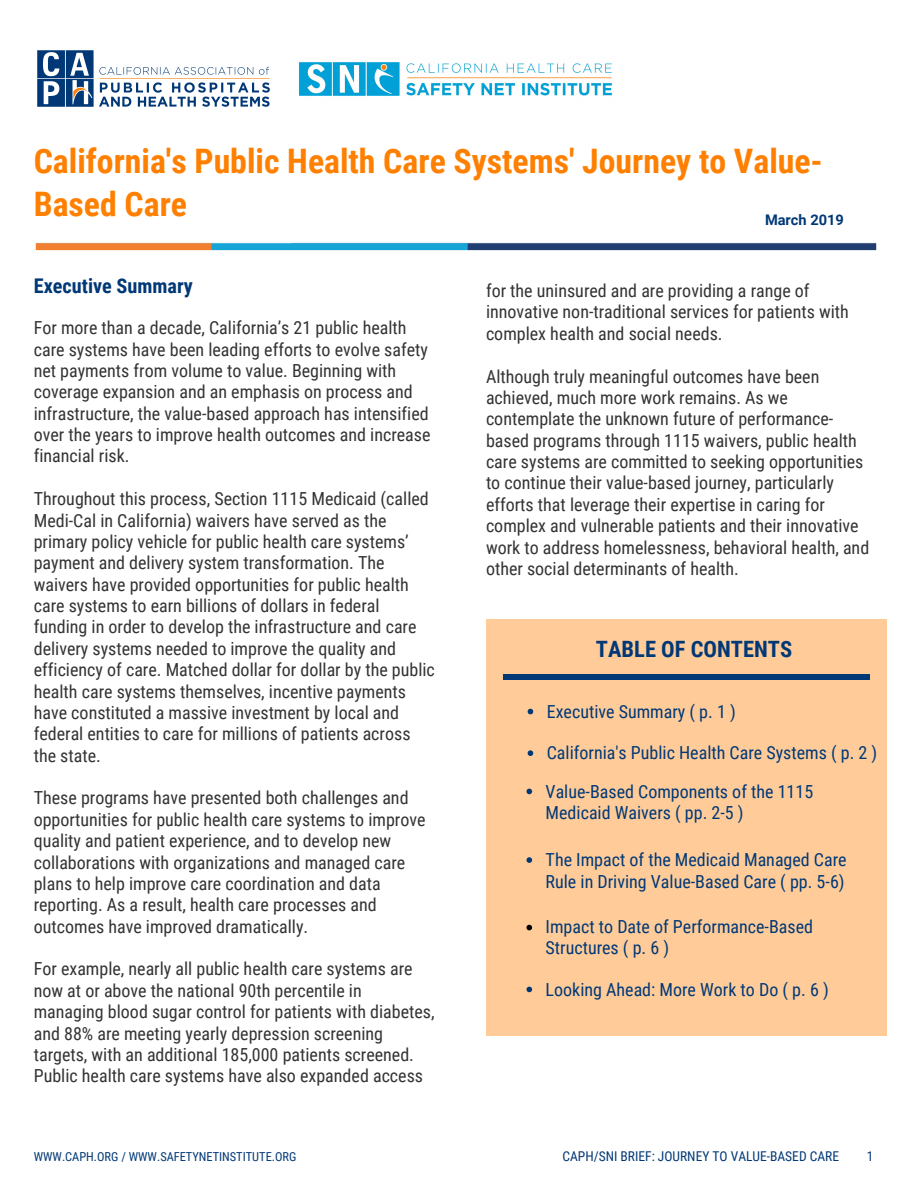
<style>
.page{position:relative;width:918px;height:1188px;background:#fff}
.page>*{position:absolute;margin:0;border:0;box-sizing:border-box;transform-origin:0 0}
.t1{font:700 33.75px/42.8px "Roboto Condensed";color:#ff8000}
.t2{font:700 22.5px "Roboto Condensed";color:#003876}
.t3{font:700 20.25px "Roboto Condensed";color:#003876}
.t4{font:18px/21.3px "Roboto Condensed";color:#333}
.t5{font:18px/21.3px "Roboto Condensed";color:#003876}
.t6{font:700 14.7px "Roboto";color:#003876}
.t7{font:13.5px "Roboto Condensed";color:#003876}
.t8{font:12.3px "Roboto Condensed";color:#003876}
</style>
<div class="page">
<img style="left:35px;top:242px;width:842px;height:9px">
<img style="left:37px;top:50px;width:233px;height:57px">
<img style="left:299px;top:62px;width:313px;height:34px">
<div style="left:486px;top:620px;width:401px;height:416px;background:#fc9"></div>
<div style="left:503px;top:674px;width:367px;height:5px;background:#003876"></div>
<svg style="left:528px;top:709px;width:5px;height:5px"></svg>
<svg style="left:528px;top:750px;width:5px;height:6px"></svg>
<svg style="left:526px;top:789px;width:6px;height:5px"></svg>
<svg style="left:526px;top:857px;width:6px;height:6px"></svg>
<svg style="left:526px;top:925px;width:6px;height:5px"></svg>
<svg style="left:526px;top:987px;width:6px;height:5px"></svg>
<h1 class="t1" style="left:34px;top:139px;width:791px">California's Public Health Care Systems' Journey to Value-<br>Based Care</h1>
<p class="t6" style="left:765px;top:209px;width:81px">March 2019</p>
<p class="t3" style="left:34px;top:271px;width:161px">Executive Summary</p>
<p class="t4" style="left:34px;top:316px;width:398px">For more than a decade, California’s 21 public health care systems have been leading efforts to evolve safety net payments from volume to value. Beginning with coverage expansion and an emphasis on process and infrastructure, the value-based approach has intensified over the years to improve health outcomes and increase financial risk.</p>
<p class="t4" style="left:34px;top:487px;width:403px">Throughout this process, Section 1115 Medicaid (called Medi-Cal in California) waivers have served as the primary policy vehicle for public health care systems’ payment and delivery system transformation. The waivers have provided opportunities for public health care systems to earn billions of dollars in federal funding in order to develop the infrastructure and care delivery systems needed to improve the quality and efficiency of care. Matched dollar for dollar by the public health care systems themselves, incentive payments have constituted a massive investment by local and federal entities to care for millions of patients across the state.</p>
<p class="t4" style="left:34px;top:787px;width:393px">These programs have presented both challenges and opportunities for public health care systems to improve quality and patient experience, and to develop new collaborations with organizations and managed care plans to help improve care coordination and data reporting. As a result, health care processes and outcomes have improved dramatically.</p>
<p class="t4" style="left:34px;top:958px;width:402px">For example, nearly all public health care systems are now at or above the national 90th percentile in managing blood sugar control for patients with diabetes, and 88% are meeting yearly depression screening targets, with an additional 185,000 patients screened.<br>Public health care systems have also expanded access</p>
<p class="t8" style="left:34px;top:1148px;width:264px">WWW.CAPH.ORG / WWW.SAFETYNETINSTITUTE.ORG</p>
<p class="t4" style="left:486px;top:279px;width:364px">for the uninsured and are providing a range of innovative non-traditional services for patients with complex health and social needs.</p>
<p class="t4" style="left:486px;top:365px;width:385px">Although truly meaningful outcomes have been achieved, much more work remains. As we contemplate the unknown future of performance&shy;based programs through 1115 waivers, public health care systems are committed to seeking opportunities to continue their value-based journey, particularly efforts that leverage their expertise in caring for complex and vulnerable patients and their innovative work to address homelessness, behavioral health, and other social determinants of health.</p>
<p class="t2" style="left:596px;top:633px;width:198px">TABLE OF CONTENTS</p>
<p class="t5" style="left:547px;top:700px;width:191px">Executive Summary ( p. 1 )</p>
<p class="t5" style="left:546px;top:733px;width:333px;line-height:38.2px">California's Public Health Care Systems ( p. 2 )<br>Value-Based Components of the 1115</p>
<p class="t5" style="left:546px;top:801px;width:200px">Medicaid Waivers ( pp. 2-5 )</p>
<p class="t5" style="left:546px;top:849px;width:303px">The Impact of the Medicaid Managed Care<br>Rule in Driving Value-Based Care ( pp. 5-6)</p>
<p class="t5" style="left:546px;top:915px;width:269px">Impact to Date of Performance-Based<br>Structures ( p. 6 )</p>
<p class="t5" style="left:546px;top:978px;width:285px">Looking Ahead: More Work to Do ( p. 6 )</p>
<p class="t7" style="left:562px;top:1147px;width:278px">CAPH/SNI BRIEF: JOURNEY TO VALUE-BASED CARE</p>
<p class="t7" style="left:867px;top:1147px;width:8px">1</p>
</div>
